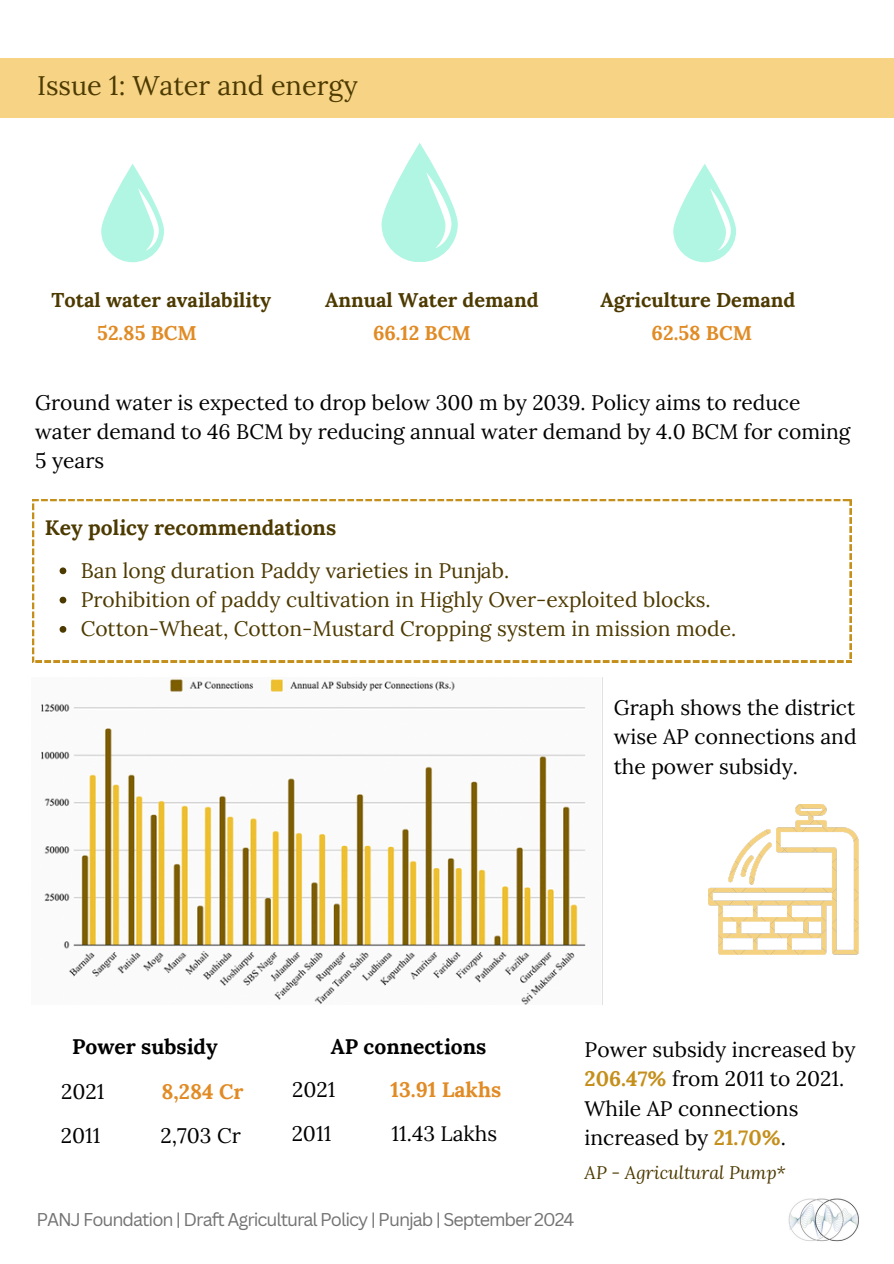
<style>
.page{position:relative;width:894px;height:1264px;background:#fff}
.page>*{position:absolute;margin:0;border:0;box-sizing:border-box;transform-origin:0 0}
.t1{font:27px "Lora";color:#4d3a00}
.t2{font:21px/29.2px "Lora";color:#000}
.t3{font:21px "Lora";color:#4d3a00}
.t4{font:700 21px "Lora";color:#000}
.t5{font:700 21px "Lora";color:#4d3a00}
.t6{font:700 21px "Lora";color:#e18b25}
.t7{font:700 19.95px "Lora";color:#4d3a00}
.t8{font:700 19.95px "Lora";color:#e18b25}
.t9{font:18px "Canva Sans";letter-spacing:-.055em;color:#737373}
.t10{font:italic 18px "Lora";color:#4d3a00}
.s1{font-weight:700;color:#c48f1a}
</style>
<div class="page">
<img style="left:788px;top:1198px;width:71px;height:44px">
<div style="left:0;top:59px;width:893px;height:59px;background:#f6d385"></div>
<svg style="left:101px;top:164px;width:63px;height:98px"></svg>
<svg style="left:32px;top:499px;width:819px;height:163px"></svg>
<svg style="left:381px;top:143px;width:76px;height:119px"></svg>
<svg style="left:673px;top:164px;width:62px;height:98px"></svg>
<img style="left:708px;top:804px;width:151px;height:151px">
<img style="left:41px;top:679px;width:545px;height:325px">
<svg style="left:60px;top:567px;width:6px;height:7px"></svg>
<svg style="left:60px;top:596px;width:6px;height:7px"></svg>
<svg style="left:60px;top:626px;width:6px;height:6px"></svg>
<h2 class="t1" style="left:37px;top:68px;width:322px">Issue 1: Water and energy</h2>
<h3 class="t7" style="left:52px;top:287px;width:221px">Total water availability</h3>
<h3 class="t7" style="left:325px;top:287px;width:215px">Annual Water demand</h3>
<h2 class="t7" style="left:600px;top:287px;width:196px">Agriculture Demand</h2>
<p class="t8" style="left:97px;top:320px;width:101px">52.85 BCM</p>
<p class="t8" style="left:373px;top:320px;width:99px">66.12 BCM</p>
<p class="t8" style="left:651px;top:320px;width:102px">62.58 BCM</p>
<h3 class="t2" style="left:35px;top:387px;width:816px">Ground water is expected to drop below 300 m by 2039. Policy aims to reduce water demand to 46 BCM by reducing annual water demand by 4.0 BCM for coming<br>5 years</h3>
<h2 class="t5" style="left:45px;top:513px;width:293px">Key policy recommendations</h2>
<h4 class="t3" style="left:81px;top:556px;width:430px">Ban long duration Paddy varieties in Punjab.</h4>
<h3 class="t3" style="left:81px;top:585px;width:631px">Prohibition of paddy cultivation in Highly Over-exploited blocks.</h3>
<p class="t3" style="left:81px;top:615px;width:657px">Cotton-Wheat, Cotton-Mustard Cropping system in mission mode.</p>
<h4 class="t2" style="left:613px;top:693px;width:244px;text-align:justify">Graph shows the district wise AP connections and the power subsidy.</h4>
<h3 class="t4" style="left:72px;top:1033px;width:147px">Power subsidy</h3>
<p class="t4" style="left:330px;top:1032px;width:157px">AP connections</p>
<h3 class="t2" style="left:61px;top:1076px;width:45px">2021</h3>
<h4 class="t6" style="left:161px;top:1077px;width:83px">8,284 Cr</h4>
<h4 class="t2" style="left:292px;top:1074px;width:45px">2021</h4>
<h3 class="t6" style="left:390px;top:1075px;width:112px">13.91 Lakhs</h3>
<h4 class="t2" style="left:61px;top:1120px;width:41px">2011</h4>
<h4 class="t2" style="left:160px;top:1120px;width:82px">2,703 Cr</h4>
<h3 class="t2" style="left:291px;top:1118px;width:41px">2011</h3>
<h4 class="t2" style="left:391px;top:1118px;width:107px">11.43 Lakhs</h4>
<h4 class="t2" style="left:584px;top:1034px;width:272px">Power subsidy increased by<br><span class="s1">206.47%</span> from 2011 to 2021.<br>While AP connections increased by <span class="s1">21.70%</span>.</h4>
<h4 class="t10" style="left:584px;top:1160px;width:203px">AP - Agricultural Pump*</h4>
<h1 class="t9" style="left:36px;top:1206px;width:539px">PANJ Foundation | Draft Agricultural Policy | Punjab | September 2024</h1>
</div>
